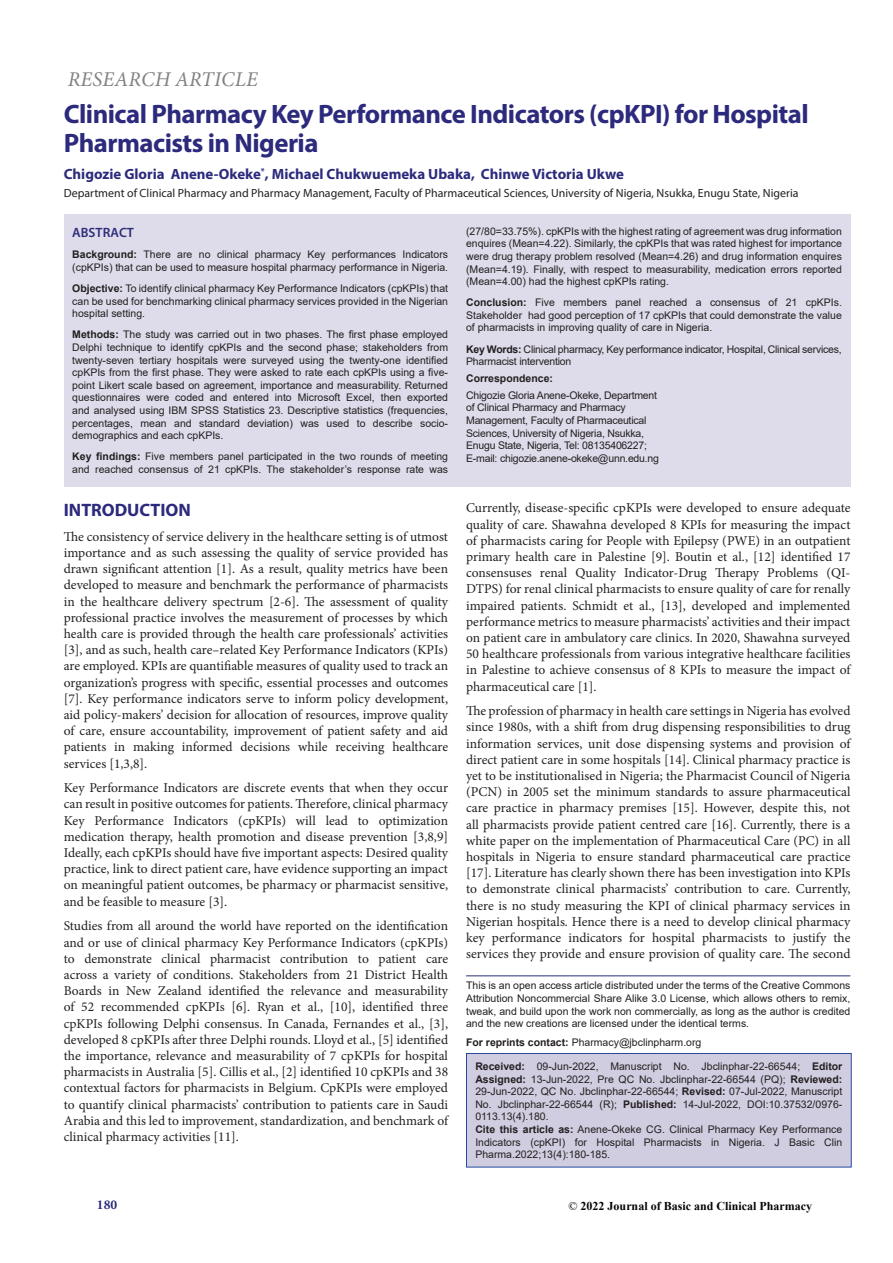
<style>
.page{position:relative;width:893px;height:1263px;background:#fff}
.page>*{position:absolute;margin:0;border:0;box-sizing:border-box;transform-origin:0 0}
.t1{font:700 26.7px/29.1px "Myriad Pro";letter-spacing:-.02em;color:#2c2a7c}
.t2{font:italic 21px "Minion Pro";letter-spacing:.01em;color:#808284}
.p1{font:700 18px "Myriad Pro";color:#2c2a7c}
.t3{font:700 14.85px "Myriad Pro";color:#2c2a7c}
.t4{font:13.5px/16.2px "Minion Pro";color:#231f20;text-align:justify}
.t5{font:600 13.5px "Myriad Pro";color:#2e2d7a}
.t6{font:700 13.5px "Minion Pro";color:#2c2a7c}
.t7{font:700 12px "Times New Roman";color:#040503}
.t8{font:11.85px "Myriad Pro";color:#231f20}
.t9{font:10.5px/12.6px "Arial";color:#231f20;text-align:justify}
.t10{font:10.5px/12.6px "Arial";letter-spacing:-.02em;color:#231f20}
.t11{font:700 10.5px "Arial";color:#231f20}
.s1{font-weight:700}
.s2{font-weight:400}
</style>
<div class="page">
<hr style="left:466px;top:975px;width:384px;height:1px;background:#2b2f79">
<div style="left:466px;top:1053px;width:385px;height:114px;background:#d1cde0"></div>
<div style="left:466px;top:1053px;width:386px;height:114px;border:1px solid #26489d"></div>
<div style="left:64px;top:214px;width:786px;height:272px;background:#dedcea"></div>
<h2 class="t2" style="left:68px;top:65px;width:191px">RESEARCH ARTICLE</h2>
<p class="t1" style="left:64px;top:99px;width:746px">Clinical Pharmacy Key Performance Indicators (cpKPI) for Hospital<br>Pharmacists in Nigeria</p>
<p class="t3" style="left:64px;top:164px;width:562px">Chigozie Gloria Anene-Okeke<sup>*</sup>, Michael Chukwuemeka Ubaka, Chinwe Victoria Ukwe</p>
<p class="t8" style="left:64px;top:186px;width:736px">Department of Clinical Pharmacy and Pharmacy Management, Faculty of Pharmaceutical Sciences, University of Nigeria, Nsukka, Enugu State, Nigeria</p>
<p class="t5" style="left:72px;top:224px;width:63px">ABSTRACT</p>
<p class="t9" style="left:72px;top:248px;width:377px"><span class="s1">Background:</span> There are no clinical pharmacy Key performances Indicators (cpKPIs) that can be used to measure hospital pharmacy performance in Nigeria.</p>
<p class="t9" style="left:72px;top:282px;width:377px"><span class="s1">Objective:</span> To identify clinical pharmacy Key Performance Indicators (cpKPIs) that can be used for benchmarking clinical pharmacy services provided in the Nigerian hospital setting.</p>
<p class="t9" style="left:72px;top:328px;width:377px"><span class="s1">Methods:</span> The study was carried out in two phases. The first phase employed Delphi technique to identify cpKPIs and the second phase; stakeholders from twenty-seven tertiary hospitals were surveyed using the twenty-one identified cpKPIs from the first phase. They were asked to rate each cpKPIs using a five&shy;point Likert scale based on agreement, importance and measurability. Returned questionnaires were coded and entered into Microsoft Excel, then exported and analysed using IBM SPSS Statistics 23. Descriptive statistics (frequencies, percentages, mean and standard deviation) was used to describe socio&shy;demographics and each cpKPIs.</p>
<p class="t9" style="left:72px;top:450px;width:377px"><span class="s1">Key findings:</span> Five members panel participated in the two rounds of meeting and reached consensus of 21 cpKPIs. The stakeholder’s response rate was</p>
<p class="t9" style="left:466px;top:225px;width:377px">(27/80=33.75%). cpKPIs with the highest rating of agreement was drug information enquires (Mean=4.22). Similarly, the cpKPIs that was rated highest for importance were drug therapy problem resolved (Mean=4.26) and drug information enquires (Mean=4.19). Finally, with respect to measurability, medication errors reported (Mean=4.00) had the highest cpKPIs rating.</p>
<p class="t9" style="left:466px;top:296px;width:377px"><span class="s1">Conclusion:</span> Five members panel reached a consensus of 21 cpKPIs.<br>Stakeholder had good perception of 17 cpKPIs that could demonstrate the value of pharmacists in improving quality of care in Nigeria.</p>
<p class="t10" style="left:466px;top:342px;width:377px"><span class="s1">Key Words:</span> Clinical pharmacy, Key performance indicator, Hospital, Clinical services,<br>Pharmacist intervention</p>
<p class="t11" style="left:466px;top:371px;width:88px">Correspondence:</p>
<p class="t10" style="left:466px;top:389px;width:194px">Chigozie Gloria Anene-Okeke, Department of Clinical Pharmacy and Pharmacy Management, Faculty of Pharmaceutical Sciences, University of Nigeria, Nsukka, Enugu State, Nigeria, Tel: 08135406227; E-mail: chigozie.anene-okeke@unn.edu.ng</p>
<p class="p1" style="left:64px;top:498px;width:129px">INTRODUCTION</p>
<p class="t4" style="left:64px;top:528px;width:386px">The consistency of service delivery in the healthcare setting is of utmost importance and as such assessing the quality of service provided has drawn significant attention [1]. As a result, quality metrics have been developed to measure and benchmark the performance of pharmacists in the healthcare delivery spectrum [2-6]. The assessment of quality professional practice involves the measurement of processes by which health care is provided through the health care professionals’ activities [3], and as such, health care–related Key Performance Indicators (KPIs) are employed. KPIs are quantifiable measures of quality used to track an organization’s progress with specific, essential processes and outcomes [7]. Key performance indicators serve to inform policy development, aid policy-makers’ decision for allocation of resources, improve quality of care, ensure accountability, improvement of patient safety and aid patients in making informed decisions while receiving healthcare services [1,3,8].</p>
<p class="t4" style="left:64px;top:780px;width:386px">Key Performance Indicators are discrete events that when they occur can result in positive outcomes for patients. Therefore, clinical pharmacy Key Performance Indicators (cpKPIs) will lead to optimization medication therapy, health promotion and disease prevention [3,8,9] Ideally, each cpKPIs should have five important aspects: Desired quality practice, link to direct patient care, have evidence supporting an impact on meaningful patient outcomes, be pharmacy or pharmacist sensitive, and be feasible to measure [3].</p>
<p class="t4" style="left:64px;top:918px;width:386px">Studies from all around the world have reported on the identification and or use of clinical pharmacy Key Performance Indicators (cpKPIs) to demonstrate clinical pharmacist contribution to patient care across a variety of conditions. Stakeholders from 21 District Health Boards in New Zealand identified the relevance and measurability of 52 recommended cpKPIs [6]. Ryan et al., [10], identified three cpKPIs following Delphi consensus. In Canada, Fernandes et al., [3], developed 8 cpKPIs after three Delphi rounds. Lloyd et al., [5] identified the importance, relevance and measurability of 7 cpKPIs for hospital pharmacists in Australia [5]. Cillis et al., [2] identified 10 cpKPIs and 38 contextual factors for pharmacists in Belgium. CpKPIs were employed to quantify clinical pharmacists’ contribution to patients care in Saudi Arabia and this led to improvement, standardization, and benchmark of clinical pharmacy activities [11].</p>
<p class="t4" style="left:466px;top:500px;width:386px">Currently, disease-specific cpKPIs were developed to ensure adequate quality of care. Shawahna developed 8 KPIs for measuring the impact of pharmacists caring for People with Epilepsy (PWE) in an outpatient primary health care in Palestine [9]. Boutin et al., [12] identified 17 consensuses renal Quality Indicator-Drug Therapy Problems (QI-DTPS) for renal clinical pharmacists to ensure quality of care for renally impaired patients. Schmidt et al., [13], developed and implemented performance metrics to measure pharmacists’ activities and their impact on patient care in ambulatory care clinics. In 2020, Shawahna surveyed 50 healthcare professionals from various integrative healthcare facilities in Palestine to achieve consensus of 8 KPIs to measure the impact of pharmaceutical care [1].</p>
<p class="t4" style="left:466px;top:703px;width:386px">The profession of pharmacy in health care settings in Nigeria has evolved since 1980s, with a shift from drug dispensing responsibilities to drug information services, unit dose dispensing systems and provision of direct patient care in some hospitals [14]. Clinical pharmacy practice is yet to be institutionalised in Nigeria; the Pharmacist Council of Nigeria (PCN) in 2005 set the minimum standards to assure pharmaceutical care practice in pharmacy premises [15]. However, despite this, not all pharmacists provide patient centred care [16]. Currently, there is a white paper on the implementation of Pharmaceutical Care (PC) in all hospitals in Nigeria to ensure standard pharmaceutical care practice [17]. Literature has clearly shown there has been investigation into KPIs to demonstrate clinical pharmacists’ contribution to care. Currently, there is no study measuring the KPI of clinical pharmacy services in Nigerian hospitals. Hence there is a need to develop clinical pharmacy key performance indicators for hospital pharmacists to justify the services they provide and ensure provision of quality care. The second</p>
<p class="t9" style="left:466px;top:979px;width:386px">This is an open access article distributed under the terms of the Creative Commons Attribution Noncommercial Share Alike 3.0 License, which allows others to remix, tweak, and build upon the work non commercially, as long as the author is credited and the new creations are licensed under the identical terms.</p>
<p class="t9" style="left:466px;top:1036px;width:237px"><span class="s1">For reprints contact:</span> Pharmacy@jbclinpharm.org</p>
<p class="t9" style="left:475px;top:1060px;width:368px"><span class="s1">Received:</span> 09-Jun-2022, Manuscript No. Jbclinphar-22-66544; <span class="s1">Editor Assigned:</span> 13-Jun-2022, Pre QC No. Jbclinphar-22-66544 (PQ); <span class="s1">Reviewed:<br></span>29-Jun-2022, QC No. Jbclinphar-22-66544; <span class="s1">Revised:</span> 07-Jul-2022, Manuscript No. Jbclinphar-22-66544 (R); <span class="s1">Published:</span> 14-Jul-2022, DOI:10.37532/0976- 0113.13(4).180.</p>
<p class="t9" style="left:475px;top:1123px;width:368px"><span class="s1">Cite this article as:</span> Anene-Okeke CG. Clinical Pharmacy Key Performance Indicators (cpKPI) for Hospital Pharmacists in Nigeria. J Basic Clin Pharma.2022;13(4):180-185.</p>
<p class="t6" style="left:97px;top:1195px;width:22px">180</p>
<p class="t7" style="left:568px;top:1197px;width:245px"><span class="s2">©</span> 2022 Journal of Basic and Clinical Pharmacy</p>
</div>
